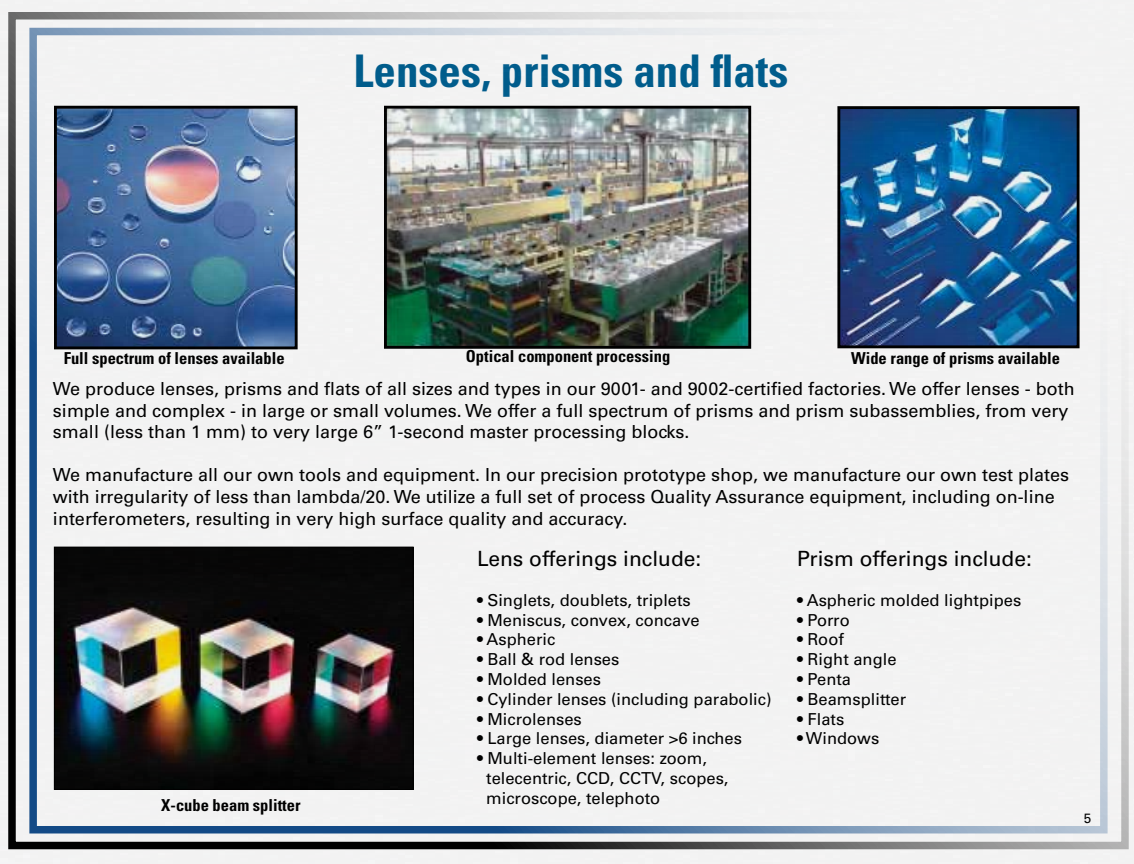
<style>
.page{position:relative;width:1134px;height:864px;background:#fff}
.page>*{position:absolute;margin:0;border:0;box-sizing:border-box;transform-origin:0 0}
.t1{font:700 condensed 45px "Univers LT Std";color:#006193}
.t2{font:21px "Univers LT Std";color:#000}
.t3{font:18px/21.6px "Univers LT Std";color:#000}
.t4{font:16.5px/19.8px "Univers LT Std";color:#000}
.t5{font:700 condensed 16.5px "Univers LT Std";color:#000}
.t6{font:13.5px "Univers LT Std";color:#000}
</style>
<div class="page">
<img style="left:0;top:0;width:1134px;height:864px">
<div style="left:8px;top:12px;width:1121px;height:837px;border:8px solid #000"></div>
<div style="left:29px;top:28px;width:1079px;height:805px;border:8px solid #134a86"></div>
<h1 class="t1" style="left:354px;top:43px;width:436px">Lenses, prisms and flats</h1>
<p class="t5" style="left:64px;top:348px;width:222px">Full spectrum of lenses available</p>
<p class="t5" style="left:466px;top:346px;width:206px">Optical component processing</p>
<p class="t5" style="left:851px;top:348px;width:210px">Wide range of prisms available</p>
<p class="t3" style="left:53px;top:378px;width:1023px">We produce lenses, prisms and flats of all sizes and types in our 9001- and 9002-certified factories. We offer lenses - both simple and complex - in large or small volumes. We offer a full spectrum of prisms and prism subassemblies, from very small (less than 1 mm) to very large 6” 1-second master processing blocks.</p>
<p class="t3" style="left:53px;top:464px;width:1018px">We manufacture all our own tools and equipment. In our precision prototype shop, we manufacture our own test plates with irregularity of less than lambda/20. We utilize a full set of process Quality Assurance equipment, including on-line interferometers, resulting in very high surface quality and accuracy.</p>
<p class="t5" style="left:161px;top:795px;width:141px">X-cube beam splitter</p>
<p class="t2" style="left:477px;top:546px;width:226px">Lens offerings include:</p>
<p class="t4" style="left:477px;top:590px;width:215px">• Singlets, doublets, triplets</p>
<p class="t4" style="left:477px;top:610px;width:224px">• Meniscus, convex, concave</p>
<p class="t4" style="left:477px;top:630px;width:80px">• Aspheric</p>
<p class="t4" style="left:477px;top:649px;width:144px">• Ball &amp; rod lenses</p>
<p class="t4" style="left:477px;top:669px;width:126px">• Molded lenses</p>
<p class="t4" style="left:477px;top:689px;width:296px">• Cylinder lenses (including parabolic)</p>
<p class="t4" style="left:477px;top:709px;width:106px">• Microlenses</p>
<p class="t4" style="left:477px;top:729px;width:266px">• Large lenses, diameter &gt;6 inches</p>
<p class="t4" style="left:486px;top:748px;width:244px;text-indent:-9px">• Multi-element lenses: zoom, telecentric, CCD, CCTV, scopes, microscope, telephoto</p>
<p class="t2" style="left:797px;top:546px;width:236px">Prism offerings include:</p>
<p class="t4" style="left:797px;top:590px;width:226px">• Aspheric molded lightpipes</p>
<p class="t4" style="left:797px;top:610px;width:54px">• Porro</p>
<p class="t4" style="left:797px;top:630px;width:48px">• Roof</p>
<p class="t4" style="left:797px;top:649px;width:101px">• Right angle</p>
<p class="t4" style="left:797px;top:669px;width:55px">• Penta</p>
<p class="t4" style="left:797px;top:689px;width:110px">• Beamsplitter</p>
<p class="t4" style="left:797px;top:709px;width:49px">• Flats</p>
<p class="t4" style="left:797px;top:729px;width:84px">• Windows</p>
<p class="t6" style="left:1084px;top:810px;width:9px">5</p>
</div>
